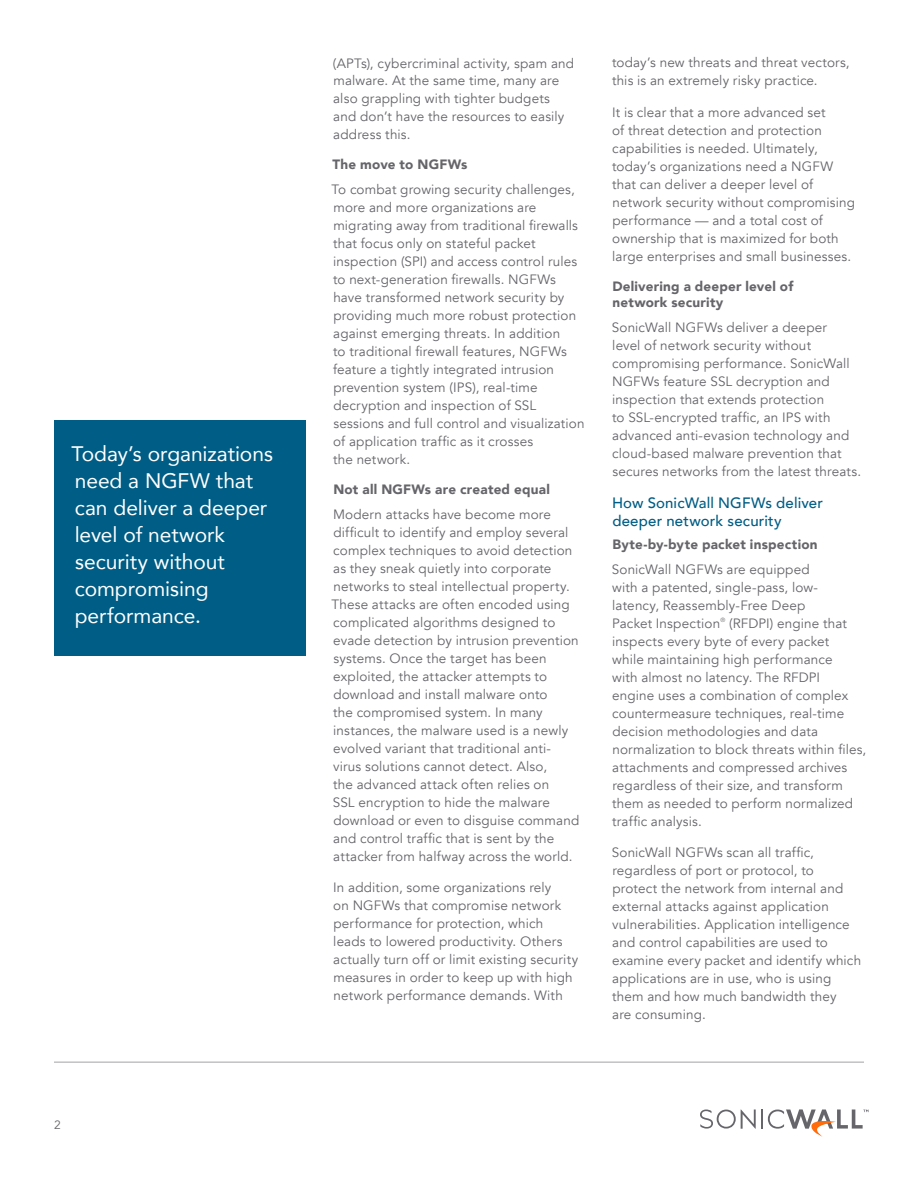
<style>
.page{position:relative;width:918px;height:1188px;background:#fff}
.page>*{position:absolute;margin:0;border:0;box-sizing:border-box;transform-origin:0 0}
.t1{font:21px/27px "Avenir";color:#fff}
.t2{font:500 15px/18px "Avenir";letter-spacing:.01em;color:#005d85}
.t3{font:13.5px/18px "Avenir";letter-spacing:.01em;color:#65656a}
.t4{font:900 13.5px/16.5px "Avenir";letter-spacing:.015em;color:#65656a}
.t5{font:12px "Avenir";color:#65656a}
</style>
<div class="page">
<hr style="left:54px;top:1062px;width:810px;height:1px;background:#a3a3a5">
<hr style="left:761px;top:1109px;width:2px;height:20px;background:#65656a">
<svg style="left:700px;top:1110px;width:56px;height:19px"></svg>
<svg style="left:768px;top:1109px;width:100px;height:28px"></svg>
<div style="left:54px;top:420px;width:252px;height:236px;background:#005d85"></div>
<h1 class="t1" style="left:72px;top:440px;width:203px">Today’s organizations need a NGFW that can deliver a deeper level of network security without compromising performance.</h1>
<p class="t5" style="left:54px;top:1117px;width:8px">2</p>
<p class="t3" style="left:333px;top:54px;width:243px">(APTs), cybercriminal activity, spam and malware. At the same time, many are also grappling with tighter budgets and don’t have the resources to easily address this.</p>
<p class="t4" style="left:333px;top:156px;width:136px">The move to NGFWs</p>
<p class="t3" style="left:331px;top:181px;width:255px">To combat growing security challenges, more and more organizations are migrating away from traditional firewalls that focus only on stateful packet inspection (SPI) and access control rules to next-generation firewalls. NGFWs have transformed network security by providing much more robust protection against emerging threats. In addition<br>to traditional firewall features, NGFWs feature a tightly integrated intrusion prevention system (IPS), real-time decryption and inspection of SSL sessions and full control and visualization of application traffic as it crosses<br>the network.</p>
<p class="t4" style="left:333px;top:481px;width:218px">Not all NGFWs are created equal</p>
<p class="t3" style="left:331px;top:505px;width:249px">Modern attacks have become more difficult to identify and employ several complex techniques to avoid detection as they sneak quietly into corporate networks to steal intellectual property.<br>These attacks are often encoded using complicated algorithms designed to evade detection by intrusion prevention systems. Once the target has been exploited, the attacker attempts to download and install malware onto<br>the compromised system. In many instances, the malware used is a newly evolved variant that traditional anti&shy;virus solutions cannot detect. Also,<br>the advanced attack often relies on<br>SSL encryption to hide the malware download or even to disguise command and control traffic that is sent by the attacker from halfway across the world.</p>
<p class="t3" style="left:333px;top:879px;width:247px">In addition, some organizations rely<br>on NGFWs that compromise network performance for protection, which leads to lowered productivity. Others actually turn off or limit existing security measures in order to keep up with high network performance demands. With</p>
<p class="t3" style="left:612px;top:54px;width:239px">today’s new threats and threat vectors, this is an extremely risky practice.</p>
<p class="t3" style="left:612px;top:103px;width:244px">It is clear that a more advanced set<br>of threat detection and protection capabilities is needed. Ultimately, today’s organizations need a NGFW that can deliver a deeper level of network security without compromising performance — and a total cost of ownership that is maximized for both large enterprises and small businesses.</p>
<p class="t4" style="left:612px;top:277px;width:182px">Delivering a deeper level of network security</p>
<p class="t3" style="left:612px;top:319px;width:251px">SonicWall NGFWs deliver a deeper<br>level of network security without compromising performance. SonicWall NGFWs feature SSL decryption and inspection that extends protection<br>to SSL-encrypted traffic, an IPS with advanced anti-evasion technology and cloud-based malware prevention that secures networks from the latest threats.</p>
<p class="t2" style="left:612px;top:493px;width:213px">How SonicWall NGFWs deliver deeper network security</p>
<p class="t4" style="left:612px;top:536px;width:207px">Byte-by-byte packet inspection</p>
<p class="t3" style="left:612px;top:560px;width:256px">SonicWall NGFWs are equipped<br>with a patented, single-pass, low&shy;latency, Reassembly-Free Deep<br>Packet Inspection<sup>®</sup> (RFDPI) engine that inspects every byte of every packet<br>while maintaining high performance<br>with almost no latency. The RFDPI<br>engine uses a combination of complex countermeasure techniques, real-time decision methodologies and data normalization to block threats within files, attachments and compressed archives regardless of their size, and transform them as needed to perform normalized traffic analysis.</p>
<p class="t3" style="left:612px;top:844px;width:251px">SonicWall NGFWs scan all traffic, regardless of port or protocol, to protect the network from internal and external attacks against application vulnerabilities. Application intelligence and control capabilities are used to examine every packet and identify which applications are in use, who is using them and how much bandwidth they<br>are consuming.</p>
</div>
